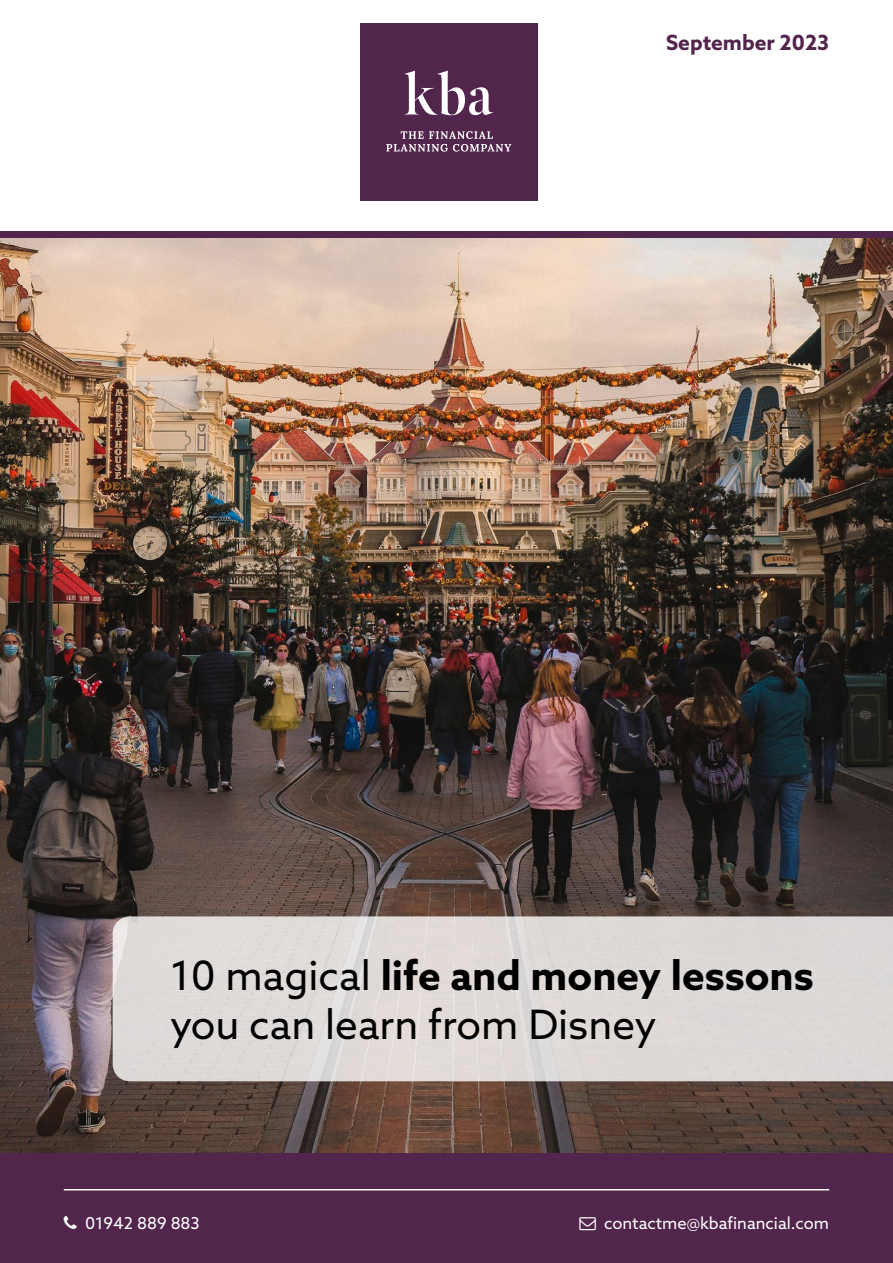
<style>
.page{position:relative;width:893px;height:1263px;background:#fff}
.page>*{position:absolute;margin:0;border:0;box-sizing:border-box;transform-origin:0 0}
.t1{font:40.5px/48.6px "Azo Sans";color:#000}
.t2{font:700 21px "Azo Sans";color:#52254c}
.t3{font:16.5px "Azo Sans";color:#fff}
.s1{font-weight:700}
</style>
<div class="page">
<img style="left:0;top:238px;width:893px;height:915px">
<div style="left:0;top:1153px;width:893px;height:110px;background:#52254c"></div>
<div style="left:113px;top:916px;width:780px;height:165px;background:#dedad8"></div>
<hr style="left:64px;top:1189px;width:765px;height:1px;background:#fff">
<div style="left:0;top:232px;width:893px;height:6px;background:#52254c"></div>
<div style="left:360px;top:24px;width:177px;height:177px;background:#52254c"></div>
<svg style="left:405px;top:71px;width:88px;height:44px"></svg>
<svg style="left:386px;top:131px;width:125px;height:21px"></svg>
<p class="t2" style="left:666px;top:29px;width:165px">September 2023</p>
<p class="t1" style="left:170px;top:951px;width:645px">10 magical <span class="s1">life and money lessons </span>you can learn from Disney</p>
<p class="t3" style="left:85px;top:1212px;width:116px">01942 889 883</p>
<p class="t3" style="left:604px;top:1212px;width:227px">contactme@kbafinancial.com</p>
</div>
